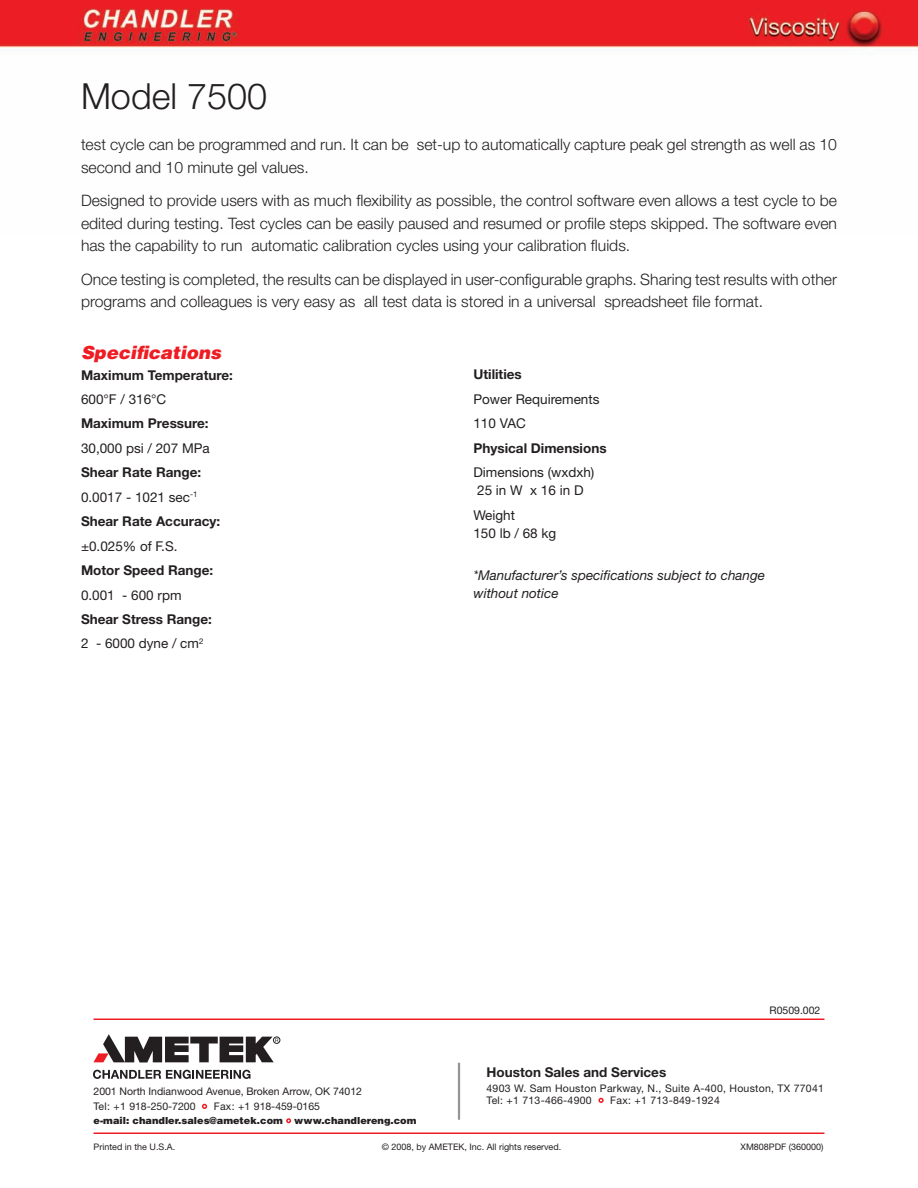
<style>
.page{position:relative;width:918px;height:1188px;background:#fff}
.page>*{position:absolute;margin:0;border:0;box-sizing:border-box;transform-origin:0 0}
.Headline{font:300 36px "Helvetica Neue";color:#231f20}
.Color_Subhead{font:italic 900 18px "Helvetica";color:#ee1d23}
.Body_text{font:300 15.75px/22.5px "Helvetica Neue";color:#231f20}
.specs{font:13.5px/18px "Helvetica Neue";color:#231f20}
.spechead{font:700 13.5px "Helvetica Neue";color:#231f20}
.specs-2{font:italic 13.5px/18px "Helvetica Neue";color:#231f20}
.dimensions{font:700 13.5px "Helvetica Neue";color:#231f20}
.specs-3{font:700 13.5px "Helvetica Neue";color:#231f20}
.dimensions-2{font:10.5px/12px "Helvetica Neue";letter-spacing:.025em;color:#231f20}
.dimensions-3{font:10.5px/15px "Helvetica Neue";letter-spacing:-.005em;color:#231f20}
.specs-4{font:10.5px "Helvetica Neue";color:#231f20}
.dimensions-4{font:900 9.75px "Helvetica";color:#231f20}
.dimensions-5{font:9px "Helvetica Neue";color:#231f20}
</style>
<div class="page">
<img style="left:0;top:0;width:918px;height:48px">
<hr style="left:94px;top:1132px;width:730px;height:2px;background:#ee1d23">
<svg style="left:202px;top:1104px;width:5px;height:5px"></svg>
<svg style="left:286px;top:1118px;width:5px;height:5px"></svg>
<hr style="left:94px;top:1018px;width:730px;height:2px;background:#ee1d23">
<svg style="left:598px;top:1098px;width:6px;height:5px"></svg>
<hr style="left:458px;top:1063px;width:2px;height:57px;background:#939598">
<svg style="left:93px;top:1070px;width:157px;height:9px"></svg>
<div style="left:273px;top:1037px;width:7px;height:7px;border:1px solid #231f20;border-radius:50%"></div>
<svg style="left:93px;top:1034px;width:185px;height:29px"></svg>
<p class="Headline" style="left:81px;top:75px;width:188px">Model 7500</p>
<p class="Body_text" style="left:81px;top:133px;width:757px">test cycle can be programmed and run. It can be set-up to automatically capture peak gel strength as well as 10 second and 10 minute gel values.</p>
<p class="Body_text" style="left:81px;top:189px;width:758px;text-align:justify">Designed to provide users with as much flexibility as possible, the control software even allows a test cycle to be edited during testing. Test cycles can be easily paused and resumed or profile steps skipped. The software even has the capability to run automatic calibration cycles using your calibration fluids.</p>
<p class="Body_text" style="left:81px;top:267px;width:757px">Once testing is completed, the results can be displayed in user-configurable graphs. Sharing test results with other programs and colleagues is very easy as all test data is stored in a universal spreadsheet file format.</p>
<p class="Color_Subhead" style="left:81px;top:341px;width:142px">Specifications</p>
<p class="spechead" style="left:81px;top:366px;width:153px">Maximum Temperature:</p>
<p class="specs" style="left:81px;top:390px;width:87px">600°F / 316°C</p>
<p class="spechead" style="left:81px;top:415px;width:129px">Maximum Pressure:</p>
<p class="specs" style="left:81px;top:439px;width:130px">30,000 psi / 207 MPa</p>
<p class="spechead" style="left:81px;top:464px;width:122px">Shear Rate Range:</p>
<p class="specs" style="left:81px;top:488px;width:118px">0.0017 - 1021 sec<sup>-1</sup></p>
<p class="spechead" style="left:81px;top:513px;width:141px">Shear Rate Accuracy:</p>
<p class="specs" style="left:81px;top:537px;width:98px">±0.025% of F.S.</p>
<p class="spechead" style="left:81px;top:562px;width:134px">Motor Speed Range:</p>
<p class="specs" style="left:81px;top:586px;width:102px">0.001 - 600 rpm</p>
<p class="spechead" style="left:81px;top:611px;width:133px">Shear Stress Range:</p>
<p class="specs" style="left:81px;top:635px;width:124px">2 - 6000 dyne / cm<sup>2</sup></p>
<p class="spechead" style="left:473px;top:366px;width:50px">Utilities</p>
<p class="specs" style="left:473px;top:390px;width:128px">Power Requirements</p>
<p class="specs" style="left:473px;top:414px;width:54px">110 VAC</p>
<p class="specs-3" style="left:473px;top:440px;width:135px">Physical Dimensions</p>
<p class="specs" style="left:473px;top:463px;width:123px">Dimensions (wxdxh)<br>25 in W x 16 in D</p>
<p class="specs" style="left:473px;top:506px;width:84px">Weight<br>150 lb / 68 kg</p>
<p class="specs-2" style="left:473px;top:566px;width:293px">*Manufacturer’s specifications subject to change without notice</p>
<p class="dimensions-3" style="left:94px;top:1084px;width:270px">2001 North Indianwood Avenue, Broken Arrow, OK 74012<br>Tel: +1 918-250-7200</p>
<p class="dimensions-3" style="left:214px;top:1099px;width:108px">Fax: +1 918-459-0165</p>
<p class="dimensions-4" style="left:94px;top:1114px;width:325px">e-mail: chandler.sales@ametek.com www.chandlereng.com</p>
<p class="specs-4" style="left:770px;top:1004px;width:52px">R0509.002</p>
<p class="dimensions" style="left:487px;top:1064px;width:181px">Houston Sales and Services</p>
<p class="dimensions-2" style="left:487px;top:1082px;width:339px">4903 W. Sam Houston Parkway, N., Suite A-400, Houston, TX 77041<br>Tel: +1 713-466-4900</p>
<p class="dimensions-2" style="left:610px;top:1094px;width:111px">Fax: +1 713-849-1924</p>
<p class="dimensions-5" style="left:94px;top:1142px;width:83px">Printed in the U.S.A.</p>
<p class="dimensions-5" style="left:382px;top:1142px;width:181px">© 2008, by AMETEK, Inc. All rights reserved.</p>
<p class="dimensions-5" style="left:741px;top:1142px;width:84px">XM808PDF (360000)</p>
</div>
